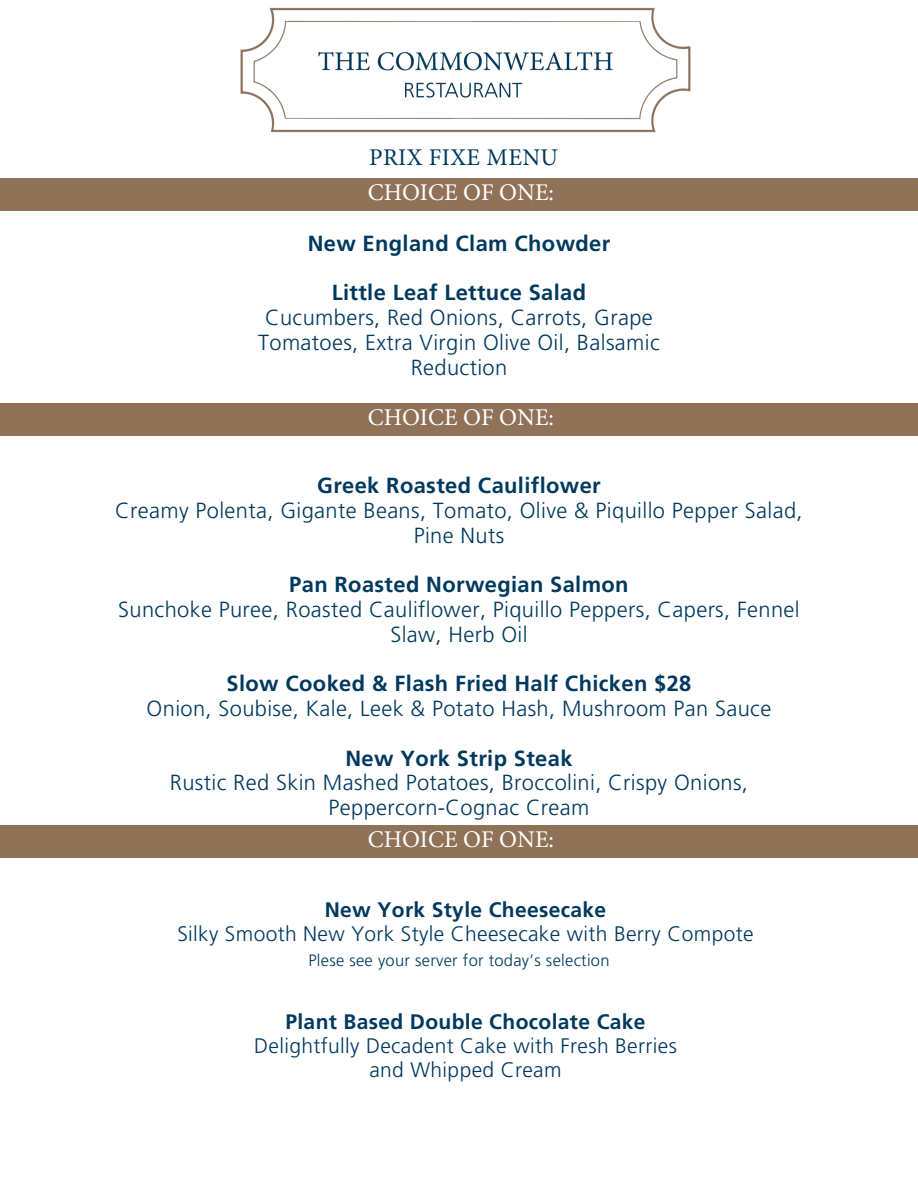
<style>
.page{position:relative;width:918px;height:1188px;background:#fff}
.page>*{position:absolute;margin:0;border:0;box-sizing:border-box;transform-origin:0 0}
.t1{font:24px "Minion Pro";color:#fff}
.t2{font:24px "Minion Pro";letter-spacing:.015em;color:#00395e}
.t3{font:300 21.9px/24.8px "Frutiger LT Std";letter-spacing:.015em;color:#00395e;text-align:center}
.t4{font:700 21.9px "Frutiger LT Std";letter-spacing:.015em;color:#00395e}
.t5{font:300 21px/23.7px "Frutiger LT Std";letter-spacing:.015em;color:#00395e;text-align:center}
.t6{font:300 16.5px "Frutiger LT Std";letter-spacing:.015em;color:#00395e}
.s1{font-weight:700}
</style>
<div class="page">
<div style="left:0;top:179px;width:918px;height:32px;background:#907258"></div>
<div style="left:0;top:403px;width:918px;height:33px;background:#907258"></div>
<div style="left:0;top:826px;width:918px;height:32px;background:#907258"></div>
<img style="left:240px;top:7px;width:451px;height:126px">
<h1 class="t2" style="left:369px;top:147px;width:191px">PRIX FIXE MENU</h1>
<p class="t1" style="left:368px;top:183px;width:188px">CHOICE OF ONE:</p>
<h1 class="t4" style="left:308px;top:234px;width:304px">New England Clam Chowder</h1>
<h3 class="t3" style="left:258px;top:282px;width:403px"><span class="s1">Little Leaf Lettuce Salad<br></span>Cucumbers, Red Onions, Carrots, Grape<br>Tomatoes, Extra Virgin Olive Oil, Balsamic<br>Reduction</h3>
<h1 class="t1" style="left:368px;top:407px;width:188px">CHOICE OF ONE:</h1>
<h4 class="t3" style="left:115px;top:476px;width:689px"><span class="s1">Greek Roasted Cauliflower<br></span>Creamy Polenta, Gigante Beans, Tomato, Olive &amp; Piquillo Pepper Salad,<br>Pine Nuts</h4>
<p class="t3" style="left:118px;top:575px;width:683px"><span class="s1">Pan Roasted Norwegian Salmon<br></span>Sunchoke Puree, Roasted Cauliflower, Piquillo Peppers, Capers, Fennel<br>Slaw, Herb Oil</p>
<p class="t3" style="left:147px;top:674px;width:626px"><span class="s1">Slow Cooked &amp; Flash Fried Half Chicken $28<br></span>Onion, Soubise, Kale, Leek &amp; Potato Hash, Mushroom Pan Sauce</p>
<p class="t3" style="left:170px;top:748px;width:580px"><span class="s1">New York Strip Steak<br></span>Rustic Red Skin Mashed Potatoes, Broccolini, Crispy Onions,<br>Peppercorn-Cognac Cream</p>
<h1 class="t1" style="left:368px;top:830px;width:188px">CHOICE OF ONE:</h1>
<h2 class="t5" style="left:177px;top:900px;width:578px"><span class="s1">New York Style Cheesecake<br></span>Silky Smooth New York Style Cheesecake with Berry Compote</h2>
<h3 class="t6" style="left:308px;top:954px;width:303px">Plese see your server for today’s selection</h3>
<h3 class="t5" style="left:254px;top:1012px;width:424px"><span class="s1">Plant Based Double Chocolate Cake<br></span>Delightfully Decadent Cake with Fresh Berries and Whipped Cream</h3>
</div>
